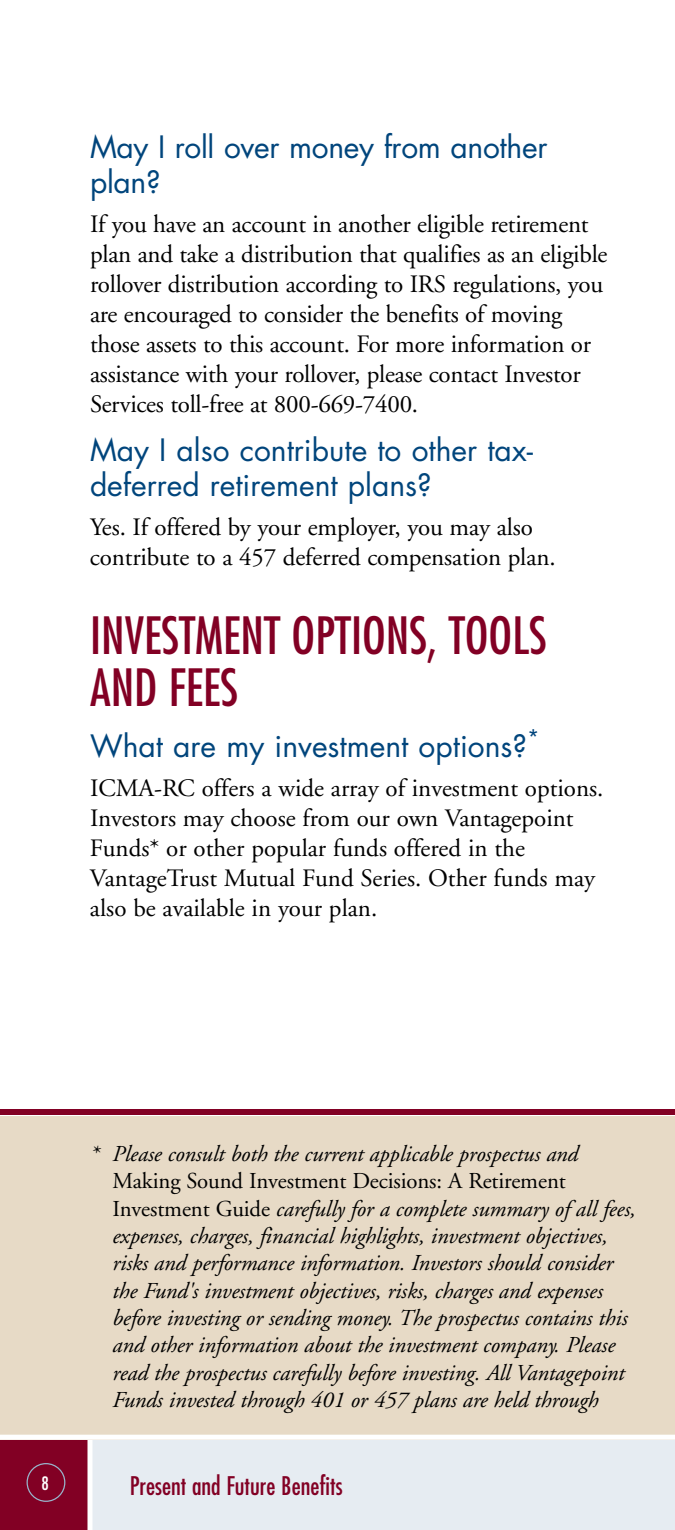
<style>
.page{position:relative;width:675px;height:1530px;background:#fff}
.page>*{position:absolute;margin:0;border:0;box-sizing:border-box;transform-origin:0 0}
.t1{font:condensed 50px/52.5px "Futura";color:#820024}
.t2{font:30px/35px "Futura";color:#00457c}
.t3{font:25px/30px "Adobe Garamond";letter-spacing:-.01em;color:#000}
.t4{font:condensed 25px "Futura";color:#820024}
.t5{font:italic 22.75px/27.2px "Adobe Garamond";letter-spacing:-.005em;color:#000}
.t6{font:condensed 18px "Futura";color:#fff}
.s1{font-style:normal}
</style>
<div class="page">
<div style="left:0;top:1116px;width:675px;height:337px;background:#e7dac6"></div>
<div style="left:0;top:1109px;width:675px;height:6px;background:#820024"></div>
<div style="left:90px;top:1440px;width:585px;height:90px;background:#e6ecf2"></div>
<div style="left:0;top:1440px;width:90px;height:90px;background:#820024"></div>
<div style="left:27px;top:1463px;width:38px;height:39px;border:1px solid #99b5cb;border-radius:50%"></div>
<div style="left:0;top:1435px;width:675px;height:5px;background:#fff"></div>
<hr style="left:88px;top:1440px;width:4px;height:90px;background:#fff">
<p class="t2" style="left:90px;top:130px;width:459px">May I roll over money from another plan?</p>
<p class="t3" style="left:90px;top:210px;width:519px">If you have an account in another eligible retirement plan and take a distribution that qualifies as an eligible rollover distribution according to IRS regulations, you are encouraged to consider the benefits of moving those assets to this account. For more information or assistance with your rollover, please contact Investor Services toll-free at 800-669-7400.</p>
<p class="t2" style="left:90px;top:433px;width:445px">May I also contribute to other tax&shy;deferred retirement plans?</p>
<p class="t3" style="left:90px;top:512px;width:467px">Yes. If offered by your employer, you may also contribute to a 457 deferred compensation plan.</p>
<h1 class="t1" style="left:90px;top:608px;width:458px">INVESTMENT OPTIONS, TOOLS<br>AND FEES</h1>
<p class="t2" style="left:90px;top:729px;width:451px">What are my investment options?<sup>*</sup></p>
<p class="t3" style="left:90px;top:774px;width:515px">ICMA-RC offers a wide array of investment options.<br>Investors may choose from our own Vantagepoint Funds* or other popular funds offered in the VantageTrust Mutual Fund Series. Other funds may also be available in your plan.</p>
<p class="t6" style="left:41px;top:1472px;width:9px">8</p>
<p class="t5" style="left:90px;top:1141px;width:490px">* Please consult both the current applicable prospectus and</p>
<p class="t5" style="left:112px;top:1168px;width:525px"><span class="s1">Making Sound Investment Decisions: A Retirement Investment Guide</span> carefully for a complete summary of all fees, expenses, charges, financial highlights, investment objectives, risks and performance information. Investors should consider the Fund's investment objectives, risks, charges and expenses before investing or sending money. The prospectus contains this and other information about the investment company. Please read the prospectus carefully before investing. All Vantagepoint Funds invested through 401 or 457 plans are held through</p>
<p class="t4" style="left:130px;top:1470px;width:214px">Present and Future Benefits</p>
</div>
